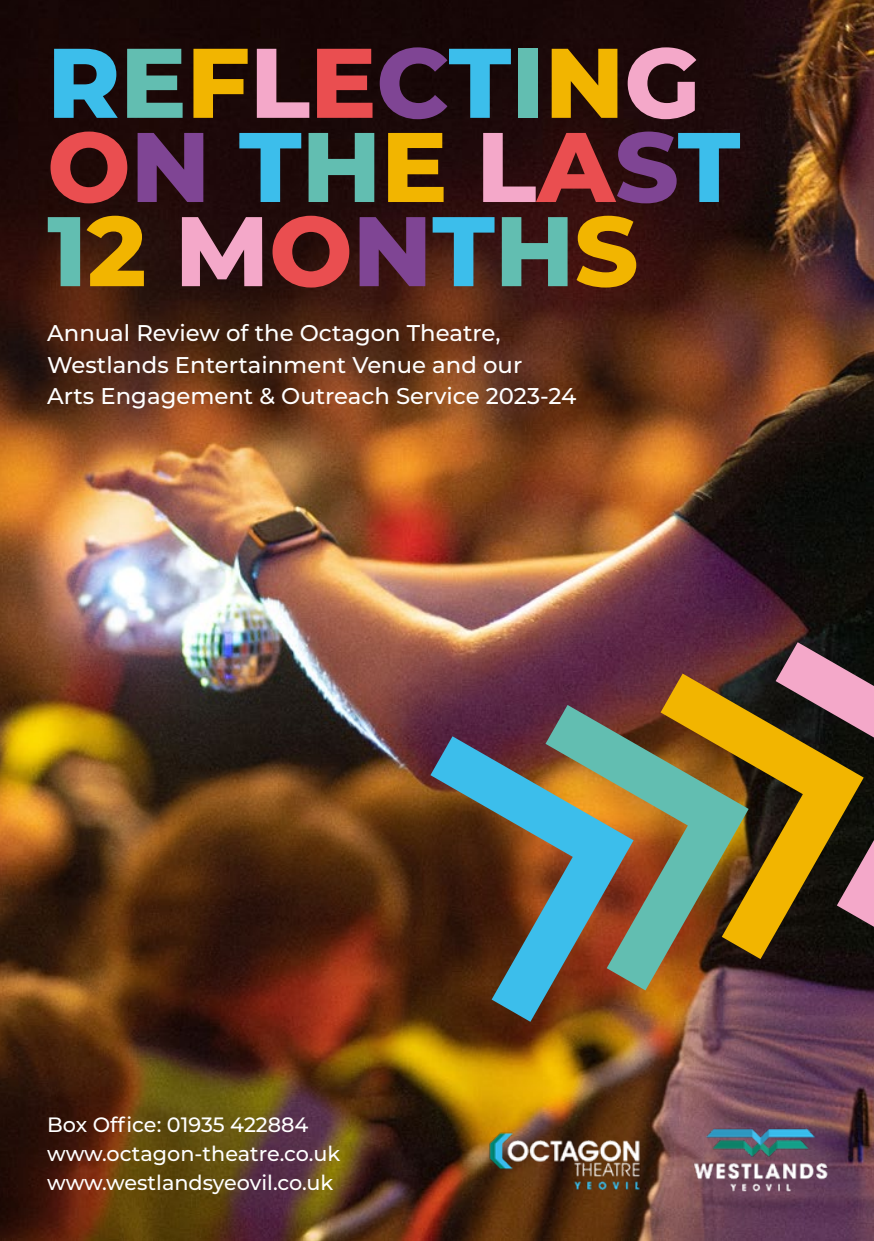
<style>
.page{position:relative;width:874px;height:1241px;background:#fff}
.page>*{position:absolute;margin:0;border:0;box-sizing:border-box;transform-origin:0 0}
.t1{font:800 98.52px/84.2px "Montserrat";color:#3cbeeb}
.t2{font:500 22.75px/31.5px "Montserrat";color:#fff}
.t3{font:500 20.82px/29.1px "Montserrat";color:#fff}
.s1{color:#62beb1}
.s2{color:#f2b500}
.s3{color:#f4a8c9}
.s4{color:#ea4e50}
.s5{color:#7f4594}
</style>
<div class="page">
<img style="left:0;top:0;width:873px;height:1240px">
<svg style="left:430px;top:736px;width:203px;height:285px;background:#504b43"></svg>
<svg style="left:545px;top:704px;width:203px;height:286px;background:#778170"></svg>
<svg style="left:660px;top:673px;width:203px;height:285px;background:#7a6f33"></svg>
<svg style="left:775px;top:642px;width:98px;height:284px;background:#846230"></svg>
<img style="left:671px;top:1096px;width:187px;height:127px">
<img style="left:468px;top:1110px;width:200px;height:99px">
<h1 class="t1" style="left:47px;top:35px;width:694px">R<span class="s1">E</span><span class="s2">F</span><span class="s3">L</span><span class="s4">E</span><span class="s5">C</span>T<span class="s1">I</span><span class="s2">N</span><span class="s3">G<br></span><span class="s4">O</span><span class="s5">N</span> T<span class="s1">H</span><span class="s2">E</span> <span class="s3">L</span><span class="s4">A</span><span class="s5">S</span>T<br><span class="s1">1</span><span class="s2">2</span> <span class="s3">M</span><span class="s4">O</span><span class="s5">N</span>T<span class="s1">H</span><span class="s2">S</span></h1>
<p class="t2" style="left:47px;top:316px;width:530px">Annual Review of the Octagon Theatre,<br>Westlands Entertainment Venue and our<br>Arts Engagement &amp; Outreach Service 2023-24</p>
<p class="t3" style="left:47px;top:1108px;width:294px">Box Office: 01935 422884 www.octagon-theatre.co.uk www.westlandsyeovil.co.uk</p>
</div>
